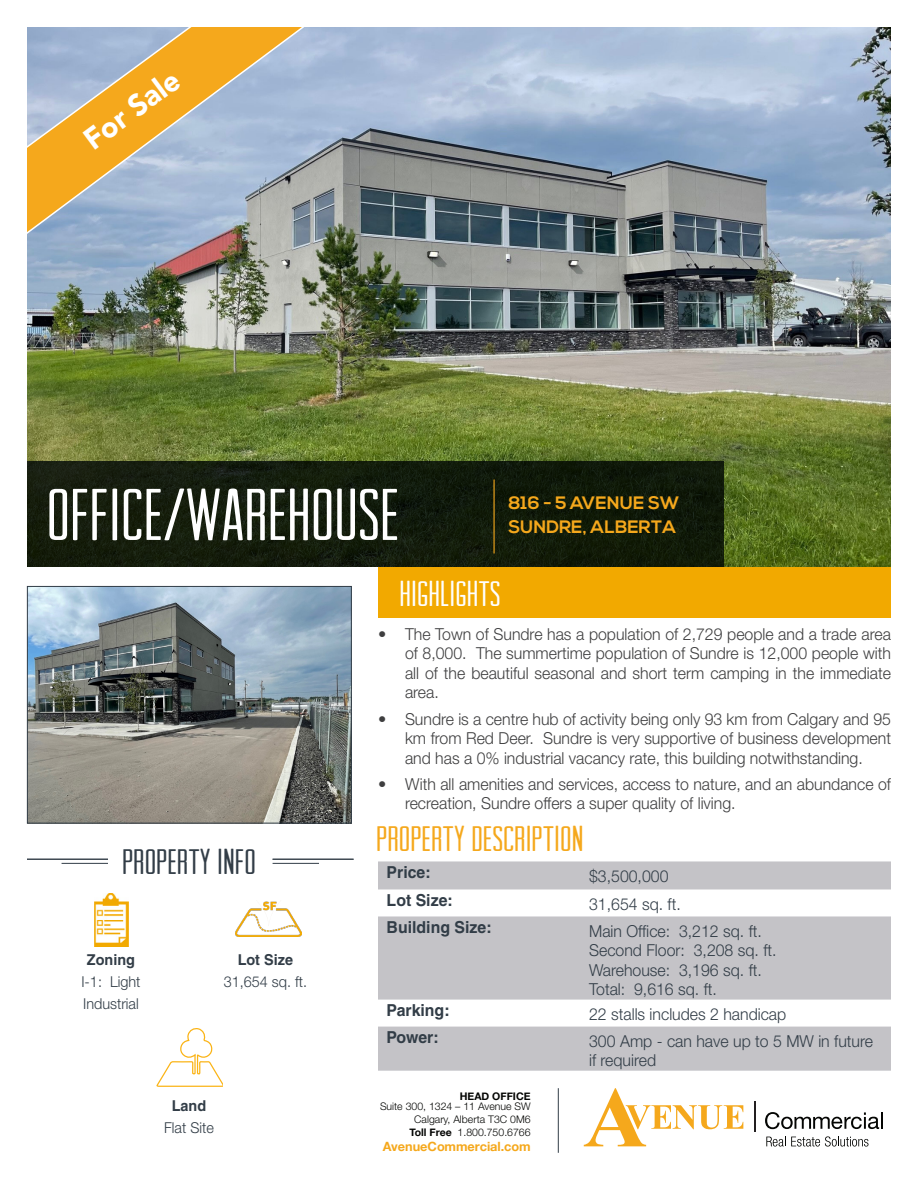
<style>
.page{position:relative;width:918px;height:1188px;background:#fff}
.page>*{position:absolute;margin:0;border:0;box-sizing:border-box;transform-origin:0 0}
.t1{font:73.5px "Arvil Sans";color:#fff}
.t2{font:36px "Arvil Sans";color:#f5a81c}
.t3{font:36px "Arvil Sans";color:#323d47}
.t4{font:36px "Arvil Sans";color:#fff}
.t5{font:900 30px "Avenir LT Std";color:#fff;scale:.96 1}
.t6{font:700 18px "Nexa";color:#f5a81c}
.t7{font:300 16.5px/19.5px "Helvetica Neue";color:#3e3e3f;text-align:justify}
.t8{font:300 16.5px/19.5px "Helvetica Neue";color:#323d47;scale:.96 1}
.t9{font:700 16.5px "Helvetica";color:#323d47;scale:.96 1}
.t10{font:300 15px/21.9px "Helvetica Neue";color:#323d47;scale:.96 1}
.t11{font:700 15px "Helvetica";color:#323d47;scale:.96 1}
.t12{font:700 12.75px "Helvetica Neue";color:#f5a81c}
.t13{font:300 10.5px/13px "Helvetica Neue";color:#040503;text-align:right}
.t14{font:700 10.5px "Helvetica Neue";color:#040503}
.s1{font-weight:700}
</style>
<div class="page">
<svg style="left:584px;top:1088px;width:159px;height:58px"></svg>
<svg style="left:766px;top:1136px;width:103px;height:11px"></svg>
<hr style="left:754px;top:1102px;width:2px;height:30px;background:#231f20">
<svg style="left:765px;top:1112px;width:118px;height:17px"></svg>
<hr style="left:558px;top:1088px;width:1px;height:65px;background:#323d47">
<img style="left:27px;top:27px;width:864px;height:540px">
<svg style="left:27px;top:27px;width:276px;height:209px;background:#bfb397"></svg>
<hr style="left:273px;top:859px;width:81px;height:1px;background:#323d47">
<hr style="left:273px;top:863px;width:46px;height:1px;background:#323d47">
<hr style="left:27px;top:859px;width:81px;height:1px;background:#323d47">
<hr style="left:62px;top:863px;width:46px;height:1px;background:#323d47">
<div style="left:378px;top:567px;width:513px;height:51px;background:#f2a900"></div>
<div style="left:27px;top:461px;width:697px;height:106px;background:#131c0b"></div>
<hr style="left:494px;top:480px;width:1px;height:73px;background:#f5a81c">
<svg style="left:378px;top:861px;width:513px;height:210px;fill:#c4c3c7"></svg>
<img style="left:235px;top:901px;width:67px;height:36px">
<img style="left:95px;top:894px;width:33px;height:52px">
<img style="left:29px;top:588px;width:321px;height:234px">
<div style="left:27px;top:586px;width:325px;height:238px;border:1px solid #323d47"></div>
<svg style="left:156px;top:1028px;width:67px;height:59px"></svg>
<p class="t5" style="left:76px;top:127px;width:117px;rotate:-36deg">For Sale</p>
<p class="t1" style="left:46px;top:474px;width:354px">OFFICE/WAREHOUSE</p>
<p class="t6" style="left:508px;top:493px;width:173px">816 - 5 AVENUE SW</p>
<p class="t6" style="left:508px;top:516px;width:169px">SUNDRE, ALBERTA</p>
<p class="t4" style="left:400px;top:573px;width:103px">HIGHLIGHTS</p>
<p class="t3" style="left:122px;top:842px;width:135px">PROPERTY INFO</p>
<p class="t11" style="left:87px;top:951px;width:52px">Zoning</p>
<p class="t10" style="left:81px;top:970px;width:63px">I-1: Light<br>Industrial</p>
<p class="t11" style="left:238px;top:951px;width:59px">Lot Size</p>
<p class="t10" style="left:224px;top:970px;width:88px">31,654 sq. ft.</p>
<p class="t11" style="left:172px;top:1096px;width:37px">Land</p>
<p class="t10" style="left:164px;top:1116px;width:53px">Flat Site</p>
<p class="t7" style="left:405px;top:623px;width:488px;text-indent:-27px">• The Town of Sundre has a population of 2,729 people and a trade area of 8,000. The summertime population of Sundre is 12,000 people with all of the beautiful seasonal and short term camping in the immediate area.</p>
<p class="t7" style="left:405px;top:708px;width:488px;text-indent:-27px">• Sundre is a centre hub of activity being only 93 km from Calgary and 95 km from Red Deer. Sundre is very supportive of business development and has a 0% industrial vacancy rate, this building notwithstanding.</p>
<p class="t7" style="left:405px;top:773px;width:488px;text-indent:-27px">• With all amenities and services, access to nature, and an abundance of recreation, Sundre offers a super quality of living.</p>
<p class="t2" style="left:376px;top:819px;width:209px">PROPERTY DESCRIPTION</p>
<p class="t9" style="left:387px;top:862px;width:47px">Price:</p>
<p class="t8" style="left:589px;top:865px;width:84px">$3,500,000</p>
<p class="t9" style="left:387px;top:890px;width:71px">Lot Size:</p>
<p class="t8" style="left:589px;top:893px;width:97px">31,654 sq. ft.</p>
<p class="t9" style="left:387px;top:917px;width:111px">Building Size:</p>
<p class="t8" style="left:589px;top:920px;width:182px">Main Office: 3,212 sq. ft.</p>
<p class="t8" style="left:589px;top:940px;width:197px">Second Floor: 3,208 sq. ft.</p>
<p class="t8" style="left:589px;top:959px;width:182px">Warehouse: 3,196 sq. ft.</p>
<p class="t8" style="left:589px;top:979px;width:135px">Total: 9,616 sq. ft.</p>
<p class="t9" style="left:387px;top:1000px;width:67px">Parking:</p>
<p class="t8" style="left:589px;top:1003px;width:207px">22 stalls includes 2 handicap</p>
<p class="t9" style="left:387px;top:1027px;width:56px">Power:</p>
<p class="t8" style="left:589px;top:1030px;width:297px">300 Amp - can have up to 5 MW in future if required</p>
<p class="t14" style="left:460px;top:1089px;width:72px">HEAD OFFICE</p>
<p class="t13" style="left:380px;top:1099px;width:152px">Suite 300, 1324 – 11 Avenue SW<br>Calgary, Alberta T3C 0M6<br><span class="s1">Toll Free</span> 1.800.750.6766</p>
<p class="t12" style="left:383px;top:1139px;width:149px">AvenueCommercial.com</p>
</div>
